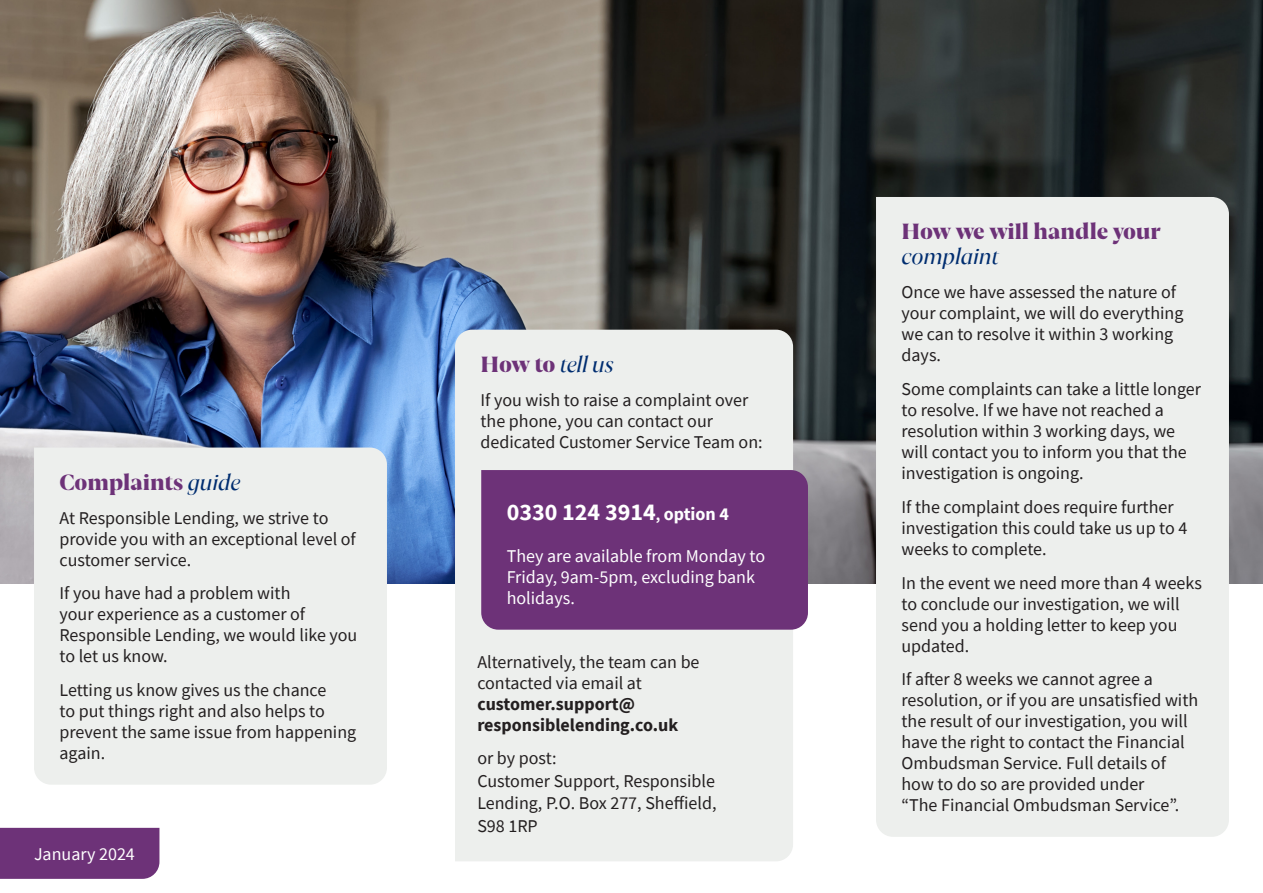
<style>
.page{position:relative;width:1263px;height:893px;background:#fff}
.page>*{position:absolute;margin:0;border:0;box-sizing:border-box;transform-origin:0 0}
.t1{font:700 24px "Source Sans Pro";color:#fff}
.t2{font:900 21px/25.2px "Joane";color:#6d3278}
.t3{font:italic 21px "Joane";letter-spacing:-.005em;color:#002d70}
.t4{font:18px/21px "Source Sans Pro";color:#231f20}
.t5{font:18px/21px "Source Sans Pro";color:#fff}
.s1{font-weight:400;font-style:italic;color:#002d70}
.s2{font-weight:900;font-style:normal;color:#6d3278}
.s3{font-size:15px}
.s4{font-size:18px}
.s5{font-weight:700}
</style>
<div class="page">
<img style="left:0;top:0;width:1263px;height:584px">
<div style="left:34px;top:448px;width:353px;height:337px;background:#edefed"></div>
<div style="left:876px;top:197px;width:353px;height:640px;background:#edefed"></div>
<div style="left:0;top:828px;width:159px;height:51px;background:#6d3278"></div>
<div style="left:455px;top:330px;width:338px;height:531px;background:#edefed"></div>
<div style="left:481px;top:470px;width:327px;height:160px;background:#6d3278"></div>
<p class="t2" style="left:60px;top:469px;width:182px">Complaints <span class="s1">guide</span></p>
<p class="t4" style="left:60px;top:507px;width:298px">At Responsible Lending, we strive to provide you with an exceptional level of customer service.</p>
<p class="t4" style="left:60px;top:583px;width:299px">If you have had a problem with<br>your experience as a customer of<br>Responsible Lending, we would like you to let us know.</p>
<p class="t4" style="left:60px;top:680px;width:298px">Letting us know gives us the chance<br>to put things right and also helps to prevent the same issue from happening again.</p>
<p class="t5" style="left:34px;top:843px;width:102px">January 2024</p>
<p class="t3" style="left:480px;top:351px;width:135px"><span class="s2">How to</span> tell us</p>
<p class="t4" style="left:480px;top:389px;width:284px">If you wish to raise a complaint over the phone, you can contact our dedicated Customer Service Team on:</p>
<p class="t1" style="left:507px;top:496px;width:224px">0330 124 3914<span class="s3">,</span> <span class="s4">option 4</span></p>
<p class="t5" style="left:507px;top:546px;width:260px">They are available from Monday to<br>Friday, 9am-5pm, excluding bank holidays.</p>
<p class="t4" style="left:477px;top:652px;width:224px">Alternatively, the team can be contacted via email at <span class="s5">customer.support@ responsiblelending.co.uk</span></p>
<p class="t4" style="left:477px;top:747px;width:241px;line-height:22.5px">or by post:<br>Customer Support, Responsible<br>Lending, P.O. Box 277, Sheffield,<br>S98 1RP</p>
<p class="t2" style="left:901px;top:218px;width:260px">How we will handle your <span class="s1">complaint</span></p>
<p class="t4" style="left:901px;top:282px;width:283px">Once we have assessed the nature of your complaint, we will do everything we can to resolve it within 3 working days.</p>
<p class="t4" style="left:901px;top:378px;width:301px">Some complaints can take a little longer to resolve. If we have not reached a resolution within 3 working days, we will contact you to inform you that the investigation is ongoing.</p>
<p class="t4" style="left:901px;top:496px;width:287px">If the complaint does require further investigation this could take us up to 4 weeks to complete.</p>
<p class="t4" style="left:901px;top:572px;width:302px">In the event we need more than 4 weeks to conclude our investigation, we will send you a holding letter to keep you updated.</p>
<p class="t4" style="left:901px;top:669px;width:298px">If after 8 weeks we cannot agree a resolution, or if you are unsatisfied with the result of our investigation, you will have the right to contact the Financial Ombudsman Service. Full details of how to do so are provided under<br>“The Financial Ombudsman Service”.</p>
</div>
